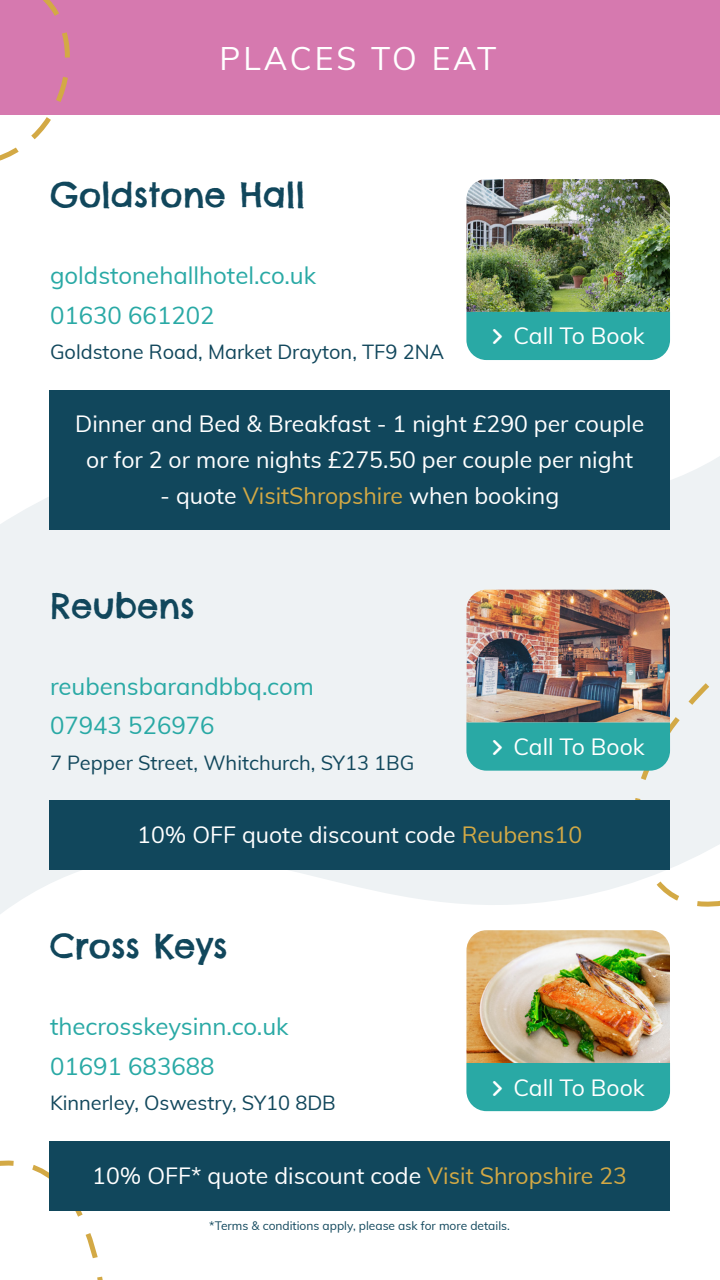
<style>
.page{position:relative;width:720px;height:1280px;background:#fff}
.page>*{position:absolute;margin:0;border:0;box-sizing:border-box;transform-origin:0 0}
.t1{font:34px "Chelsea Market";color:#11475c}
.t2{font:32px "Muli";letter-spacing:.085em;color:#fff}
.t3{font:24px/39.5px "Muli";color:#29a9a5}
.t4{font:23px/36px "Muli";color:#fff;text-align:center}
.t5{font:20px "Muli";color:#11475c}
.t6{font:12px "Muli";color:#11475c}
.s1{color:#d3a945}
</style>
<div class="page">
<svg style="left:111px;top:712px;width:490px;height:193px;fill:#eef2f4"></svg>
<div style="left:111px;top:457px;width:608px;height:255px;background:#eef2f4"></div>
<div style="left:0;top:0;width:719px;height:115px;background:#d679af"></div>
<svg style="left:0;top:0;width:111px;height:1280px"></svg>
<svg style="left:601px;top:650px;width:119px;height:257px"></svg>
<img style="left:466px;top:179px;width:204px;height:133px">
<div style="left:50px;top:390px;width:620px;height:140px;background:#11475c"></div>
<img style="left:466px;top:590px;width:204px;height:133px">
<div style="left:50px;top:801px;width:620px;height:68px;background:#11475c"></div>
<img style="left:466px;top:930px;width:204px;height:133px">
<div style="left:50px;top:1141px;width:620px;height:69px;background:#11475c"></div>
<div style="left:466px;top:312px;width:204px;height:48px;background:#29a9a5"></div>
<div style="left:466px;top:723px;width:204px;height:48px;background:#29a9a5"></div>
<div style="left:466px;top:1063px;width:204px;height:48px;background:#29a9a5"></div>
<h2 class="t2" style="left:220px;top:35px;width:279px">PLACES TO EAT</h2>
<h1 class="t1" style="left:50px;top:173px;width:257px">Goldstone Hall</h1>
<p class="t3" style="left:50px;top:255px;width:268px">goldstonehallhotel.co.uk<br>01630 661202</p>
<p class="t5" style="left:50px;top:337px;width:396px">Goldstone Road, Market Drayton, TF9 2NA</p>
<p class="t4" style="left:513px;top:317px;width:133px">Call To Book</p>
<p class="t4" style="left:75px;top:405px;width:570px">Dinner and Bed &amp; Breakfast - 1 night £290 per couple or for 2 or more nights £275.50 per couple per night</p>
<p class="t4" style="left:160px;top:477px;width:401px">- quote <span class="s1">VisitShropshire</span> when booking</p>
<h1 class="t1" style="left:50px;top:584px;width:146px">Reubens</h1>
<p class="t3" style="left:50px;top:665px;width:265px">reubensbarandbbq.com<br>07943 526976</p>
<p class="t5" style="left:50px;top:748px;width:366px">7 Pepper Street, Whitchurch, SY13 1BG</p>
<p class="t4" style="left:513px;top:728px;width:133px">Call To Book</p>
<p class="t4" style="left:137px;top:816px;width:446px">10% OFF quote discount code <span class="s1">Reubens10</span></p>
<h1 class="t1" style="left:50px;top:924px;width:179px">Cross Keys</h1>
<p class="t3" style="left:50px;top:1006px;width:240px">thecrosskeysinn.co.uk<br>01691 683688</p>
<p class="t5" style="left:50px;top:1089px;width:287px">Kinnerley, Oswestry, SY10 8DB</p>
<p class="t4" style="left:513px;top:1068px;width:133px">Call To Book</p>
<p class="t4" style="left:92px;top:1157px;width:536px">10% OFF* quote discount code <span class="s1">Visit Shropshire 23</span></p>
<p class="t6" style="left:209px;top:1217px;width:302px">*Terms &amp; conditions apply, please ask for more details.</p>
</div>
